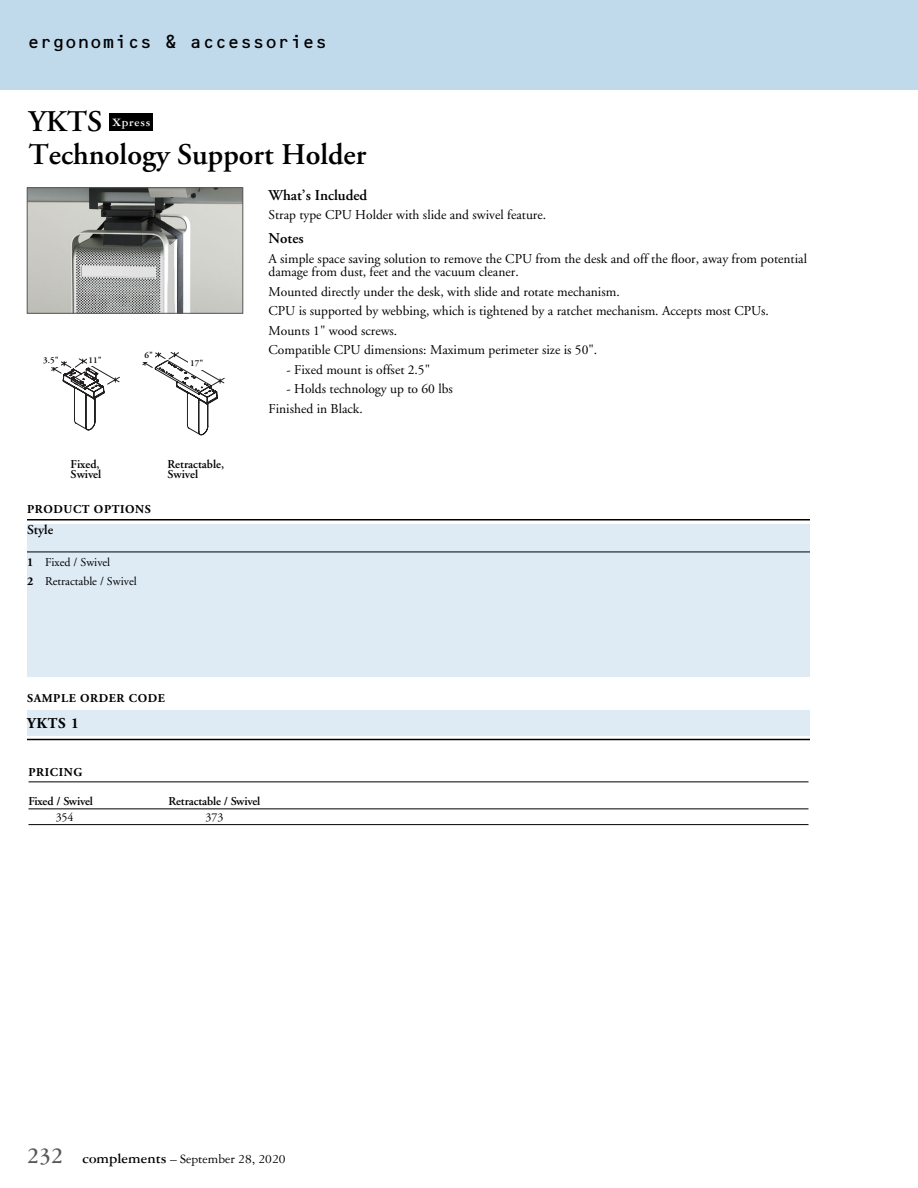
<style>
.page{position:relative;width:918px;height:1188px;background:#fff}
.page>*{position:absolute;margin:0;border:0;box-sizing:border-box;transform-origin:0 0}
.t1{font:600 30px/33px "Adobe Garamond";color:#000}
.t2{font:18px "OCRB";letter-spacing:-.025em;color:#000}
.t3{font:600 15px "Adobe Garamond";color:#000}
.t4{font:700 15px "Adobe Garamond";color:#000}
.t5{font:13.5px/19.5px "Adobe Garamond";color:#000}
.t6{font:13.5px "Garamond Three";color:#000}
.t7{font:600 13.5px "Adobe Garamond";color:#000}
.t8{font:600 12px/10.5px "Adobe Garamond";letter-spacing:-.005em;color:#000}
.t9{font:12px/19.5px "Adobe Garamond";color:#000}
.t10{font:700 12px "Adobe Garamond";letter-spacing:.05em;color:#000}
.t11{font:700 12px "Garamond Three";letter-spacing:.05em;color:#fff}
.t12{font:600 9px "Adobe Garamond";color:#000}
.s1{font-weight:700}
.s2{font-weight:700;font-size:24px;color:#58595b}
.s3{font-weight:700;font-size:15px}
</style>
<div class="page">
<div style="left:0;top:0;width:918px;height:90px;background:#c0daec"></div>
<svg style="left:52px;top:352px;width:173px;height:84px"></svg>
<img style="left:29px;top:190px;width:212px;height:122px">
<div style="left:27px;top:188px;width:216px;height:126px;border:1px solid #58595b"></div>
<div style="left:41px;top:353px;width:20px;height:13px;background:#fff"></div>
<div style="left:87px;top:354px;width:17px;height:12px;background:#fff"></div>
<div style="left:143px;top:348px;width:12px;height:13px;background:#fff"></div>
<div style="left:188px;top:356px;width:17px;height:14px;background:#fff"></div>
<div style="left:109px;top:113px;width:44px;height:18px;background:#000"></div>
<div style="left:27px;top:710px;width:783px;height:26px;background:#deeaf4"></div>
<div style="left:27px;top:524px;width:783px;height:153px;background:#deeaf4"></div>
<hr style="left:27px;top:552px;width:783px;height:1px;background:#000">
<hr style="left:27px;top:519px;width:783px;height:1px;background:#000">
<hr style="left:27px;top:739px;width:783px;height:1px;background:#000">
<hr style="left:28px;top:782px;width:780px;height:1px;background:#000">
<hr style="left:28px;top:809px;width:780px;height:1px;background:#000">
<hr style="left:28px;top:824px;width:780px;height:1px;background:#000">
<h2 class="t2" style="left:27px;top:32px;width:302px">ergonomics &amp; accessories</h2>
<h1 class="t1" style="left:28px;top:106px;width:339px">YKTS<br>Technology Support Holder</h1>
<p class="t3" style="left:268px;top:187px;width:100px">What’s Included</p>
<p class="t5" style="left:268px;top:206px;width:279px">Strap type CPU Holder with slide and swivel feature.</p>
<p class="t3" style="left:268px;top:230px;width:37px">Notes</p>
<p class="t5" style="left:268px;top:252px;width:540px;line-height:13.5px">A simple space saving solution to remove the CPU from the desk and off the floor, away from potential damage from dust, feet and the vacuum cleaner.</p>
<p class="t5" style="left:268px;top:282px;width:502px">Mounted directly under the desk, with slide and rotate mechanism.<br>CPU is supported by webbing, which is tightened by a ratchet mechanism. Accepts most CPUs.<br>Mounts 1" wood screws.<br>Compatible CPU dimensions: Maximum perimeter size is 50".</p>
<p class="t5" style="left:286px;top:360px;width:145px">- Fixed mount is offset 2.5"</p>
<p class="t5" style="left:268px;top:380px;width:186px;text-indent:18px">- Holds technology up to 60 lbs<br>Finished in Black.</p>
<p class="t11" style="left:112px;top:116px;width:40px">Xpress</p>
<p class="t12" style="left:144px;top:350px;width:10px">6"</p>
<p class="t12" style="left:43px;top:355px;width:17px">3.5"</p>
<p class="t12" style="left:89px;top:355px;width:15px">11"</p>
<p class="t12" style="left:190px;top:359px;width:15px">17"</p>
<p class="t8" style="left:71px;top:459px;width:32px">Fixed,<br>Swivel</p>
<p class="t8" style="left:167px;top:459px;width:58px">Retractable,<br>Swivel</p>
<p class="t10" style="left:27px;top:502px;width:125px">PRODUCT OPTIONS</p>
<p class="t7" style="left:27px;top:522px;width:28px">Style</p>
<p class="t9" style="left:27px;top:552px;width:111px"><span class="s1">1</span> Fixed / Swivel<br><span class="s1">2</span> Retractable / Swivel</p>
<p class="t10" style="left:27px;top:691px;width:140px">SAMPLE ORDER CODE</p>
<p class="t4" style="left:27px;top:716px;width:53px">YKTS 1</p>
<p class="t10" style="left:28px;top:766px;width:55px">PRICING</p>
<p class="t8" style="left:28px;top:796px;width:66px">Fixed / Swivel</p>
<p class="t8" style="left:169px;top:796px;width:93px">Retractable / Swivel</p>
<p class="t9" style="left:56px;top:807px;width:19px">354</p>
<p class="t9" style="left:206px;top:807px;width:19px">373</p>
<p class="t6" style="left:27px;top:1152px;width:260px"><span class="s2">232</span> <span class="s3">complements</span> – September 28, 2020</p>
</div>
